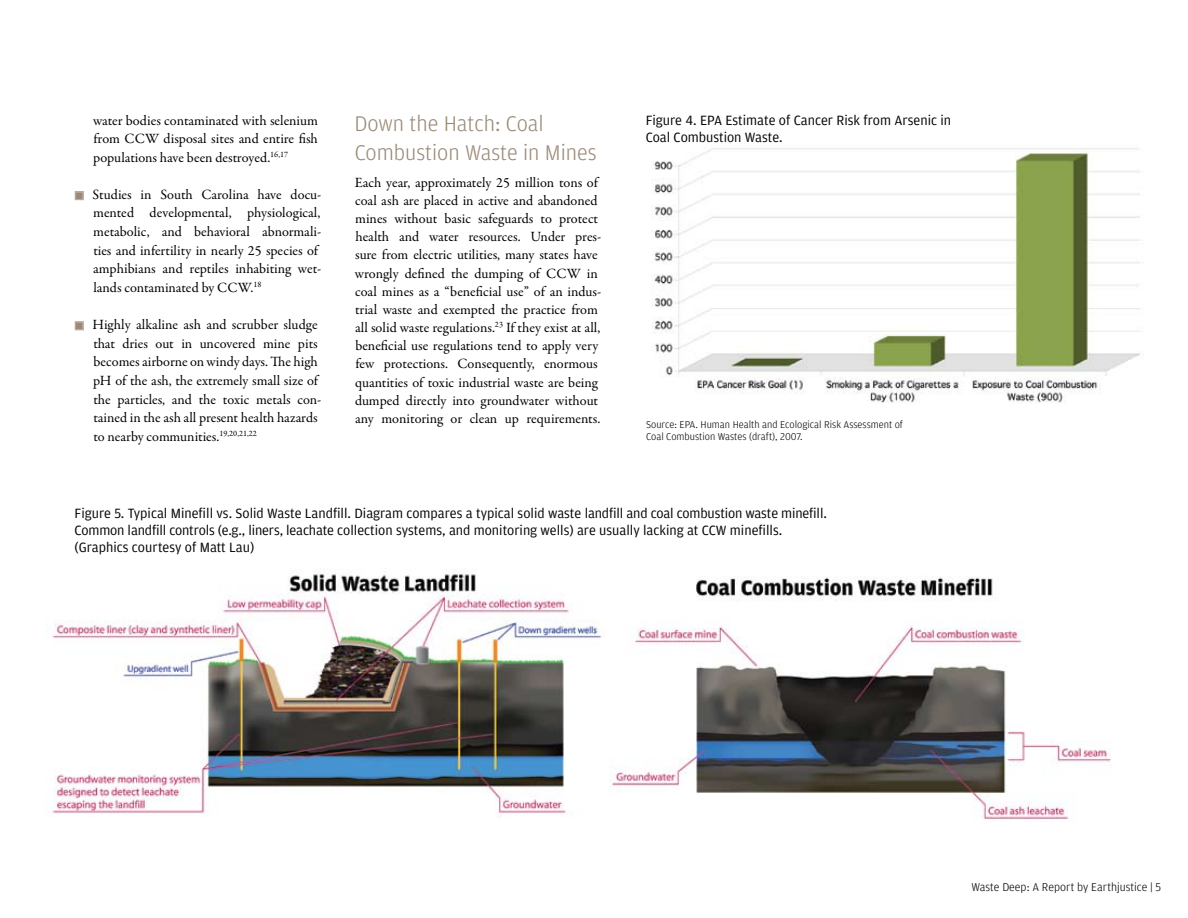
<style>
.page{position:relative;width:1188px;height:918px;background:#fff}
.page>*{position:absolute;margin:0;border:0;box-sizing:border-box;transform-origin:0 0}
.t1{font:300 22.5px/28px "Amplitude";color:#9a8977}
.t2{font:14.25px/18.8px "Garamond Premr Pro";color:#000}
.t3{font:14.25px/17.1px "Amplitude";color:#000}
.t4{font:300 12px "Amplitude";color:#000}
.t5{font:300 10.5px/12.6px "Amplitude";color:#000}
.s1{color:#9a8977}
</style>
<div class="page">
<img style="left:611px;top:577px;width:500px;height:242px">
<img style="left:46px;top:569px;width:556px;height:248px">
<img style="left:652px;top:148px;width:489px;height:255px">
<div style="left:75px;top:191px;width:9px;height:9px;border:3px solid #bbac9d"></div>
<div style="left:75px;top:321px;width:9px;height:9px;border:3px solid #bbac9d"></div>
<p class="t2" style="left:93px;top:111px;width:226px;text-align:justify">water bodies contaminated with selenium from CCW disposal sites and entire fish populations have been destroyed.<sup>16,17</sup></p>
<p class="t2" style="left:93px;top:185px;width:230px;text-indent:-17px"><span class="s1">■</span> Studies in South Carolina have docu&shy;mented developmental, physiological, metabolic, and behavioral abnormali&shy;ties and infertility in nearly 25 species of amphibians and reptiles inhabiting wet&shy;lands contaminated by CCW.<sup>18</sup></p>
<p class="t2" style="left:93px;top:315px;width:230px;text-indent:-17px"><span class="s1">■</span> Highly alkaline ash and scrubber sludge that dries out in uncovered mine pits becomes airborne on windy days. The high pH of the ash, the extremely small size of the particles, and the toxic metals con&shy;tained in the ash all present health hazards to nearby communities.<sup>19,20,21,22</sup></p>
<h1 class="t1" style="left:354px;top:110px;width:244px">Down the Hatch: Coal<br>Combustion Waste in Mines</h1>
<p class="t2" style="left:355px;top:173px;width:248px;line-height:18.1px">Each year, approximately 25 million tons of coal ash are placed in active and abandoned mines without basic safeguards to protect health and water resources. Under pres&shy;sure from electric utilities, many states have wrongly defined the dumping of CCW in coal mines as a “beneficial use” of an indus&shy;trial waste and exempted the practice from all solid waste regulations.<sup>23</sup> If they exist at all, beneficial use regulations tend to apply very few protections. Consequently, enormous quantities of toxic industrial waste are being dumped directly into groundwater without any monitoring or clean up requirements.</p>
<p class="t3" style="left:646px;top:112px;width:307px">Figure 4. EPA Estimate of Cancer Risk from Arsenic in<br>Coal Combustion Waste.</p>
<p class="t5" style="left:646px;top:418px;width:258px">Source: EPA. Human Health and Ecological Risk Assessment of<br>Coal Combustion Wastes (draft), 2007.</p>
<p class="t3" style="left:75px;top:505px;width:754px">Figure 5. Typical Minefill vs. Solid Waste Landfill. Diagram compares a typical solid waste landfill and coal combustion waste minefill.<br>Common landfill controls (e.g., liners, leachate collection systems, and monitoring wells) are usually lacking at CCW minefills. (Graphics courtesy of Matt Lau)</p>
<p class="t4" style="left:971px;top:880px;width:191px">Waste Deep: A Report by Earthjustice | 5</p>
</div>
